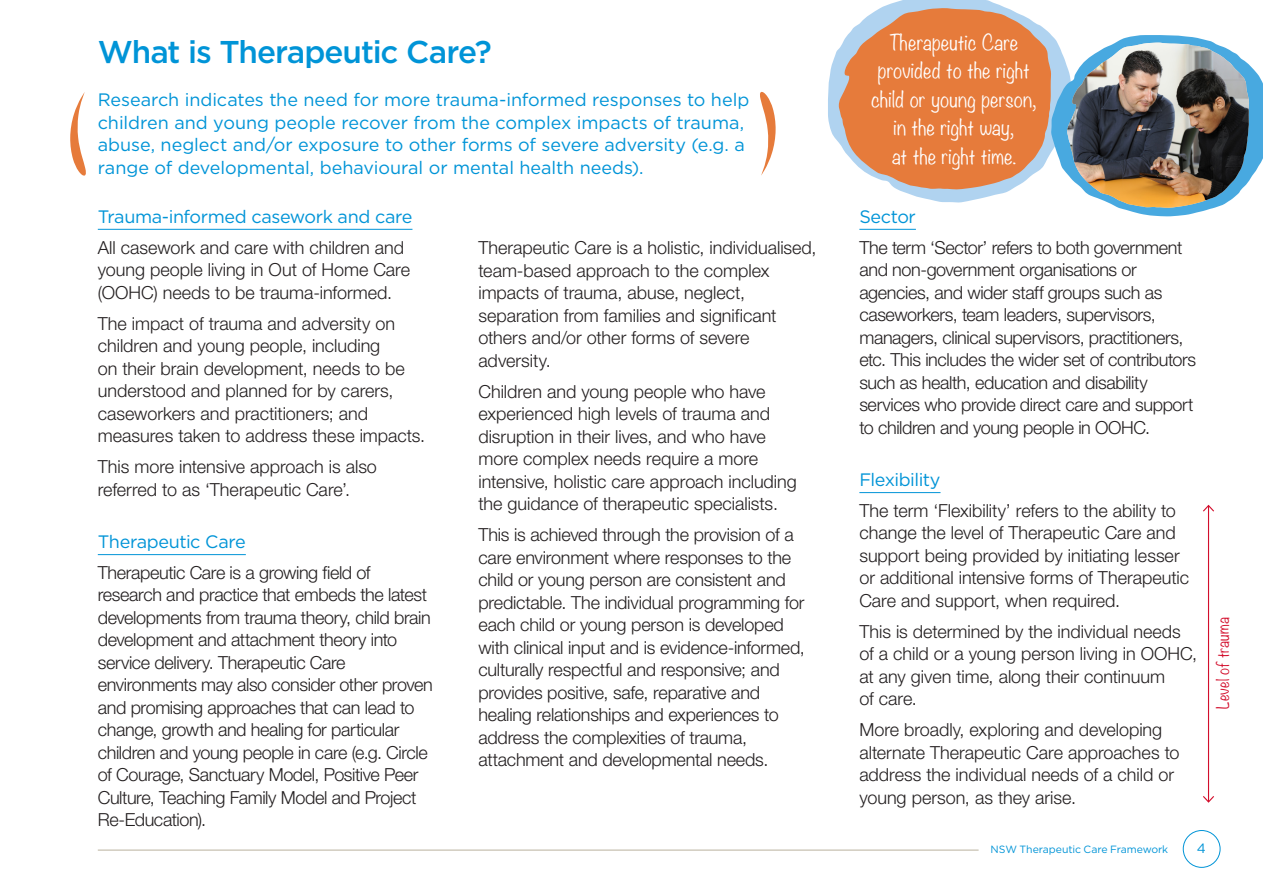
<style>
.page{position:relative;width:1263px;height:893px;background:#fff}
.page>*{position:absolute;margin:0;border:0;box-sizing:border-box;transform-origin:0 0}
.Heading_1{font:500 31.5px "Gotham";letter-spacing:-.03em;color:#0094d7}
.t1{font:300 19.5px/28.5px "Noteworthy";letter-spacing:.01em;color:#fff;text-align:center}
.Body{font:300 18px/22.5px "Helvetica Neue LT Std";letter-spacing:-.01em;color:#231f20}
.Intro{font:18px/22.5px "Gotham";letter-spacing:-.005em;color:#0094d7}
.Heading_2_-_rule_und{font:18px "Gotham";letter-spacing:-.025em;color:#0094d7}
.t2{font:300 15px "Noteworthy";letter-spacing:.015em;color:#d30d2b}
.t3{font:13.5px "Gotham";color:#0094d7}
.t4{font:10.5px "Gotham";letter-spacing:-.01em;color:#0094d7}
</style>
<div class="page">
<hr style="left:98px;top:850px;width:880px;height:1px;background:#b9b19d">
<div style="left:1183px;top:830px;width:37px;height:38px;border:1px solid #0094d7;border-radius:50%"></div>
<hr style="left:98px;top:229px;width:314px;height:1px;background:#0094d7">
<hr style="left:98px;top:554px;width:148px;height:1px;background:#0094d7">
<hr style="left:859px;top:229px;width:57px;height:1px;background:#0094d7">
<hr style="left:859px;top:492px;width:81px;height:1px;background:#0094d7">
<hr style="left:1208px;top:506px;width:1px;height:296px;background:#d30d2b">
<svg style="left:1203px;top:504px;width:11px;height:9px"></svg>
<svg style="left:1203px;top:795px;width:11px;height:8px"></svg>
<svg style="left:828px;top:0;width:178px;height:142px;fill:#b0d3f0"></svg>
<svg style="left:70px;top:92px;width:16px;height:84px"></svg>
<svg style="left:760px;top:91px;width:16px;height:85px"></svg>
<svg style="left:838px;top:8px;width:425px;height:208px"></svg>
<img style="left:1067px;top:43px;width:182px;height:165px">
<p class="Heading_1" style="left:98px;top:32px;width:395px">What is Therapeutic Care?</p>
<p class="Intro" style="left:98px;top:88px;width:653px">Research indicates the need for more trauma-informed responses to help children and young people recover from the complex impacts of trauma, abuse, neglect and/or exposure to other forms of severe adversity (e.g. a range of developmental, behavioural or mental health needs).</p>
<p class="Heading_2_-_rule_und" style="left:98px;top:205px;width:316px">Trauma-informed casework and care</p>
<p class="Body" style="left:98px;top:236px;width:314px">All casework and care with children and young people living in Out of Home Care (OOHC) needs to be trauma-informed.</p>
<p class="Body" style="left:98px;top:312px;width:329px">The impact of trauma and adversity on children and young people, including<br>on their brain development, needs to be understood and planned for by carers, caseworkers and practitioners; and measures taken to address these impacts.</p>
<p class="Body" style="left:98px;top:455px;width:281px">This more intensive approach is also referred to as ‘Therapeutic Care’.</p>
<p class="Heading_2_-_rule_und" style="left:98px;top:530px;width:150px">Therapeutic Care</p>
<p class="Body" style="left:98px;top:561px;width:336px">Therapeutic Care is a growing field of research and practice that embeds the latest developments from trauma theory, child brain development and attachment theory into service delivery. Therapeutic Care environments may also consider other proven and promising approaches that can lead to change, growth and healing for particular children and young people in care (e.g. Circle of Courage, Sanctuary Model, Positive Peer Culture, Teaching Family Model and Project Re-Education).</p>
<p class="Body" style="left:478px;top:236px;width:340px">Therapeutic Care is a holistic, individualised, team-based approach to the complex impacts of trauma, abuse, neglect, separation from families and significant others and/or other forms of severe adversity.</p>
<p class="Body" style="left:478px;top:380px;width:320px">Children and young people who have experienced high levels of trauma and disruption in their lives, and who have more complex needs require a more intensive, holistic care approach including the guidance of therapeutic specialists.</p>
<p class="Body" style="left:478px;top:523px;width:328px">This is achieved through the provision of a care environment where responses to the child or young person are consistent and predictable. The individual programming for each child or young person is developed with clinical input and is evidence-informed, culturally respectful and responsive; and provides positive, safe, reparative and healing relationships and experiences to address the complexities of trauma, attachment and developmental needs.</p>
<p class="t1" style="left:871px;top:27px;width:167px">Therapeutic Care provided to the right child or young person, in the right way,<br>at the right time.</p>
<p class="Heading_2_-_rule_und" style="left:859px;top:205px;width:58px">Sector</p>
<p class="Body" style="left:859px;top:236px;width:338px">The term ‘Sector’ refers to both government and non-government organisations or agencies, and wider staff groups such as caseworkers, team leaders, supervisors, managers, clinical supervisors, practitioners, etc. This includes the wider set of contributors such as health, education and disability services who provide direct care and support to children and young people in OOHC.</p>
<p class="Heading_2_-_rule_und" style="left:859px;top:468px;width:83px">Flexibility</p>
<p class="Body" style="left:859px;top:499px;width:331px">The term ‘Flexibility’ refers to the ability to change the level of Therapeutic Care and support being provided by initiating lesser or additional intensive forms of Therapeutic Care and support, when required.</p>
<p class="Body" style="left:859px;top:620px;width:339px">This is determined by the individual needs of a child or a young person living in OOHC, at any given time, along their continuum<br>of care.</p>
<p class="Body" style="left:859px;top:718px;width:322px">More broadly, exploring and developing alternate Therapeutic Care approaches to address the individual needs of a child or young person, as they arise.</p>
<p class="t2" style="left:1209px;top:709px;width:93px;rotate:-90deg">Level of trauma</p>
<p class="t4" style="left:990px;top:843px;width:179px">NSW Therapeutic Care Framework</p>
<p class="t3" style="left:1197px;top:839px;width:11px">4</p>
</div>
